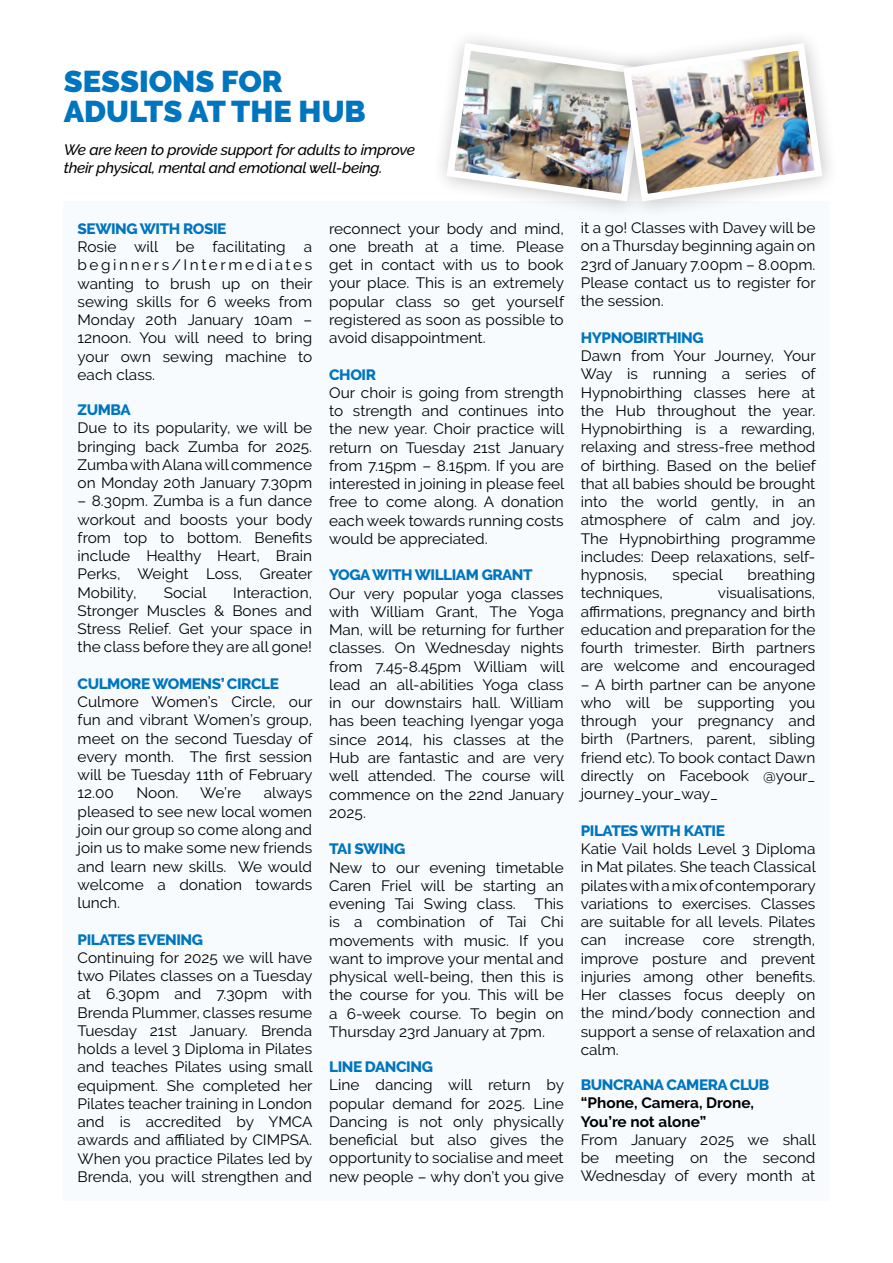
<style>
.page{position:relative;width:893px;height:1263px;background:#fff}
.page>*{position:absolute;margin:0;border:0;box-sizing:border-box;transform-origin:0 0}
.t1{font:900 30px/30px "Raleway";color:#0075bf}
.t2{font:15px/18.3px "Raleway";color:#000;text-align:justify}
.t3{font:800 15px "Raleway";letter-spacing:-.03em;color:#0075bf}
.t4{font:italic 500 15px/18px "Raleway";letter-spacing:-.02em;color:#000}
.t5{font:700 15px/18.3px "Raleway";color:#000}
</style>
<div class="page">
<div style="left:64px;top:201px;width:765px;height:999px;background:#f7fbfe"></div>
<div style="left:431px;top:27px;width:233px;height:192px;background:#fefefe"></div>
<div style="left:607px;top:27px;width:234px;height:192px;background:#000;opacity:.25"></div>
<img style="left:443px;top:39px;width:383px;height:166px">
<h1 class="t1" style="left:64px;top:66px;width:303px">SESSIONS FOR<br>ADULTS AT THE HUB</h1>
<p class="t4" style="left:64px;top:141px;width:353px">We are keen to provide support for adults to improve their physical, mental and emotional well-being.</p>
<p class="t3" style="left:78px;top:220px;width:150px">SEWING WITH ROSIE</p>
<p class="t2" style="left:78px;top:238px;width:236px">Rosie will be facilitating a beginners/Intermediates wanting to brush up on their sewing skills for 6 weeks from Monday 20th January 10am – 12noon. You will need to bring your own sewing machine to each class.</p>
<p class="t3" style="left:78px;top:401px;width:55px">ZUMBA</p>
<p class="t2" style="left:78px;top:419px;width:236px">Due to its popularity, we will be bringing back Zumba for 2025.<br>Zumba with Alana will commence on Monday 20th January 7.30pm</p>
<p class="t2" style="left:78px;top:492px;width:237px">– 8.30pm. Zumba is a fun dance workout and boosts your body from top to bottom. Benefits include Healthy Heart, Brain Perks, Weight Loss, Greater Mobility,</p>
<p class="t2" style="left:78px;top:583px;width:236px;text-indent:156px">Interaction, Stronger Muscles &amp; Bones and Stress Relief. Get your space in the class before they are all gone!</p>
<p class="t3" style="left:78px;top:675px;width:203px">CULMORE WOMENS’ CIRCLE</p>
<p class="t2" style="left:78px;top:693px;width:236px">Culmore Women’s Circle, our fun and vibrant Women’s group, meet on the second Tuesday of every month. The first session will be Tuesday 11th of February 12.00</p>
<p class="t2" style="left:164px;top:583px;width:44px">Social</p>
<p class="t2" style="left:78px;top:784px;width:236px;text-indent:186px">always pleased to see new local women join our group so come along and join us to make some new friends and learn new skills. We would welcome a donation towards lunch.</p>
<p class="t3" style="left:78px;top:931px;width:127px">PILATES EVENING</p>
<p class="t2" style="left:78px;top:948px;width:237px">Continuing for 2025 we will have two Pilates classes on a Tuesday at 6.30pm and 7.30pm with Brenda Plummer, classes resume Tuesday 21st January. Brenda holds a level 3 Diploma in Pilates and teaches Pilates using small equipment. She completed her Pilates teacher training in London and is accredited by YMCA awards and affiliated by CIMPSA.<br>When you practice Pilates led by Brenda, you will strengthen and</p>
<p class="t2" style="left:136px;top:784px;width:43px">Noon.</p>
<p class="t2" style="left:200px;top:784px;width:42px">We’re</p>
<p class="t2" style="left:329px;top:219px;width:237px">reconnect your body and mind, one breath at a time. Please get in contact with us to book your place. This is an extremely popular class so get yourself registered as soon as possible to avoid disappointment.</p>
<p class="t3" style="left:329px;top:366px;width:48px">CHOIR</p>
<p class="t2" style="left:329px;top:383px;width:237px">Our choir is going from strength to strength and continues into the new year. Choir practice will return on Tuesday 21st January from 7.15pm – 8.15pm. If you are interested in joining in please feel free to come along. A donation each week towards running costs would be appreciated.</p>
<p class="t3" style="left:329px;top:567px;width:205px">YOGA WITH WILLIAM GRANT</p>
<p class="t2" style="left:329px;top:584px;width:237px">Our very popular yoga classes with William Grant, The Yoga Man, will be returning for further classes. On Wednesday nights from 7.45-8.45pm William will lead an all-abilities Yoga class in our downstairs hall. William has been teaching Iyengar yoga since 2014, his classes at the Hub are fantastic and are very well attended. The course will commence on the 22nd January 2025.</p>
<p class="t3" style="left:329px;top:840px;width:78px">TAI SWING</p>
<p class="t2" style="left:329px;top:858px;width:236px">New to our evening timetable Caren Friel will be starting an evening Tai Swing class.</p>
<p class="t2" style="left:329px;top:894px;width:236px;text-indent:205px">This is a combination of Tai Chi movements with music. If you want to improve your mental and physical well-being, then this is the course for you. This will be a 6-week course. To begin on Thursday 23rd January at 7pm.</p>
<p class="t3" style="left:329px;top:1058px;width:105px">LINE DANCING</p>
<p class="t2" style="left:329px;top:1076px;width:236px">Line dancing will return by popular demand for 2025. Line Dancing is not only physically beneficial but also gives the opportunity to socialise and meet new people – why don’t you give</p>
<p class="t2" style="left:581px;top:219px;width:236px">it a go! Classes with Davey will be on a Thursday beginning again on 23rd of January 7.00pm – 8.00pm.<br>Please contact us to register for the session.</p>
<p class="t3" style="left:581px;top:329px;width:124px">HYPNOBIRTHING</p>
<p class="t2" style="left:581px;top:347px;width:236px">Dawn from Your Journey, Your Way is running a series of Hypnobirthing classes here at the Hub throughout the year.<br>Hypnobirthing is a rewarding, relaxing and stress-free method of birthing. Based on the belief that all babies should be brought into the world gently, in an atmosphere of calm and joy.<br>The Hypnobirthing programme includes: Deep relaxations, self&shy;hypnosis,</p>
<p class="t2" style="left:672px;top:566px;width:52px">special</p>
<p class="t2" style="left:748px;top:566px;width:69px">breathing</p>
<p class="t2" style="left:581px;top:584px;width:236px;text-indent:137px">visualisations, affirmations, pregnancy and birth education and preparation for the fourth trimester. Birth partners are welcome and encouraged</p>
<p class="t2" style="left:581px;top:675px;width:236px">– A birth partner can be anyone who will be supporting you through your pregnancy and birth (Partners, parent, sibling friend etc). To book contact Dawn directly on Facebook @your_ journey_your_way_</p>
<p class="t3" style="left:581px;top:822px;width:146px">PILATES WITH KATIE</p>
<p class="t2" style="left:581px;top:839px;width:237px">Katie Vail holds Level 3 Diploma in Mat pilates. She teach Classical pilates with a mix of contemporary variations to exercises. Classes are suitable for all levels. Pilates can increase core strength, improve posture and prevent injuries among other benefits.<br>Her classes focus deeply on the mind/body connection and support a sense of relaxation and calm.</p>
<p class="t3" style="left:581px;top:1076px;width:190px">BUNCRANA CAMERA CLUB</p>
<p class="t5" style="left:581px;top:1094px;width:175px">“Phone, Camera, Drone,<br>You’re not alone”</p>
<p class="t2" style="left:581px;top:1130px;width:237px">From January 2025 we shall be meeting on the second Wednesday of every month at</p>
<p class="t2" style="left:581px;top:584px;width:84px">techniques,</p>
</div>
